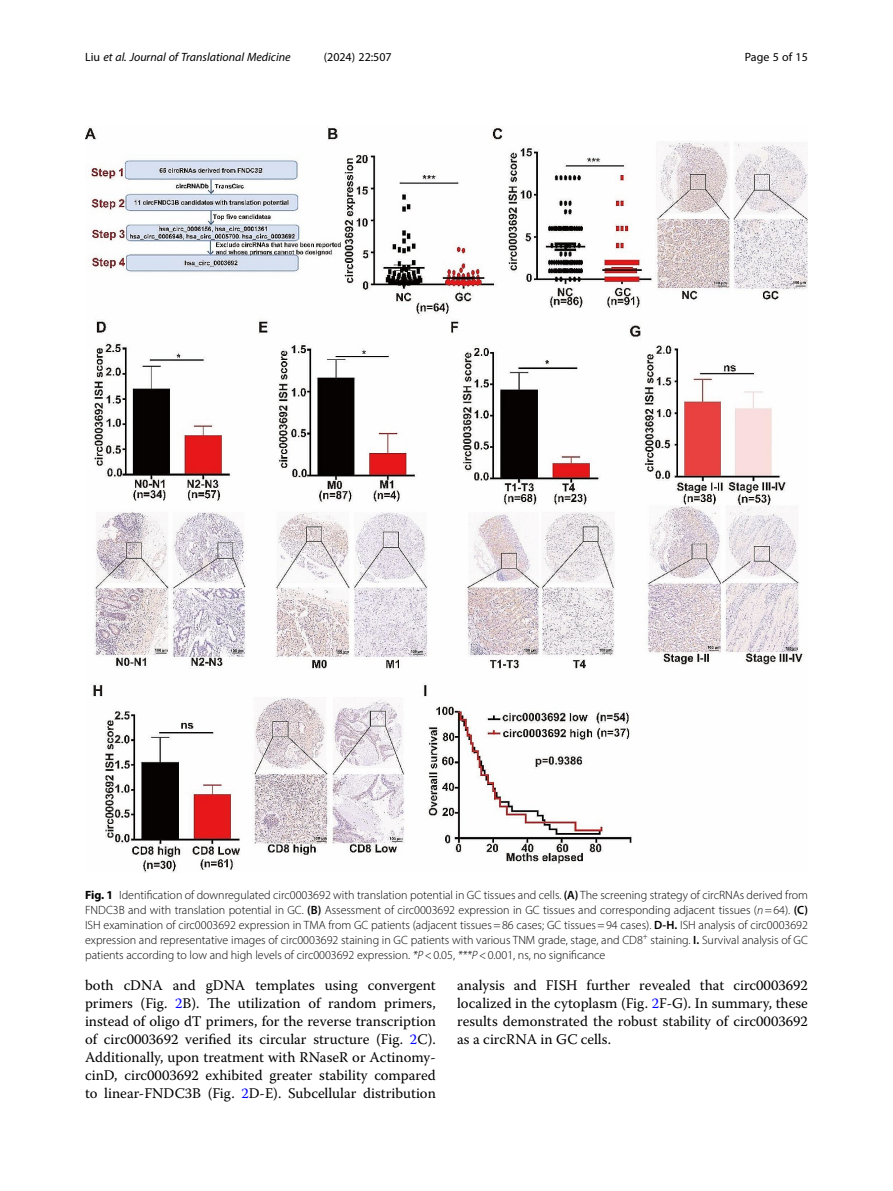
<style>
.page{position:relative;width:893px;height:1191px;background:#fff}
.page>*{position:absolute;margin:0;border:0;box-sizing:border-box;transform-origin:0 0}
.Body_Text{font:14.7px/18px "Warnock Pro";color:#000;text-align:justify}
.Figure_Caption{font:300 12px/15px "Myriad Pro";color:#000;text-align:justify}
.t1{font:italic 12px "Myriad Pro";color:#000}
.t2{font:12px "Myriad Pro";color:#000}
.s1{font-style:normal}
.s2{font-weight:700}
.s3{font-weight:600}
.s4{font-style:italic}
.s5{color:#00f}
</style>
<div class="page">
<img style="left:85px;top:126px;width:723px;height:746px">
<p class="t1" style="left:85px;top:50px;width:207px"><span class="s1">Liu</span> et al. Journal of Translational Medicine</p>
<p class="t2" style="left:324px;top:50px;width:70px">(2024) 22:507</p>
<p class="t2" style="left:745px;top:50px;width:65px">Page 5 of 15</p>
<p class="Figure_Caption" style="left:85px;top:887px;width:724px"><span class="s2">Fig. 1</span> Identification of downregulated circ0003692 with translation potential in GC tissues and cells. <span class="s3">(A)</span> The screening strategy of circRNAs derived from FNDC3B and with translation potential in GC. <span class="s3">(B)</span> Assessment of circ0003692 expression in GC tissues and corresponding adjacent tissues (<span class="s4">n</span>=64). <span class="s3">(C)<br></span>ISH examination of circ0003692 expression in TMA from GC patients (adjacent tissues=86 cases; GC tissues=94 cases). <span class="s3">D-H.</span> ISH analysis of circ0003692 expression and representative images of circ0003692 staining in GC patients with various TNM grade, stage, and CD8<sup>+</sup> staining. <span class="s3">I.</span> Survival analysis of GC patients according to low and high levels of circ0003692 expression. <span class="s4">*P</span>&lt;0.05, <span class="s4">***P</span>&lt;0.001, ns, no significance</p>
<p class="Body_Text" style="left:85px;top:976px;width:352px">both cDNA and gDNA templates using convergent primers (Fig. <span class="s5">2</span>B). The utilization of random primers, instead of oligo dT primers, for the reverse transcription of circ0003692 verified its circular structure (Fig. <span class="s5">2</span>C).<br>Additionally, upon treatment with RNaseR or Actinomy&shy;cinD, circ0003692 exhibited greater stability compared to linear-FNDC3B (Fig. <span class="s5">2</span>D-E). Subcellular distribution</p>
<p class="Body_Text" style="left:457px;top:976px;width:352px">analysis and FISH further revealed that circ0003692 localized in the cytoplasm (Fig. <span class="s5">2</span>F-G). In summary, these results demonstrated the robust stability of circ0003692 as a circRNA in GC cells.</p>
</div>
